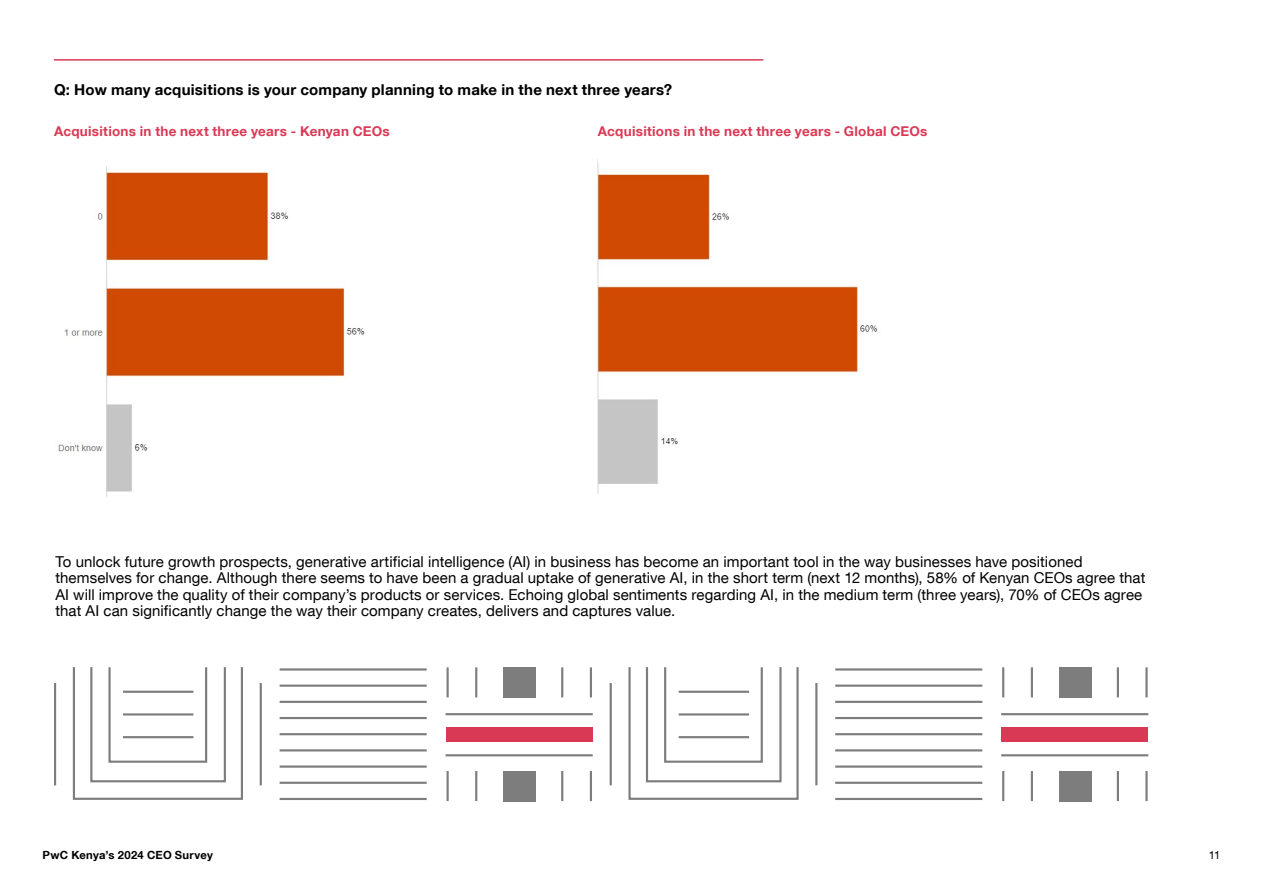
<style>
.page{position:relative;width:1263px;height:893px;background:#fff}
.page>*{position:absolute;margin:0;border:0;box-sizing:border-box;transform-origin:0 0}
.t1{font:15px/16.5px "Helvetica Neue LT Com";letter-spacing:.005em;color:#000}
.t2{font:700 15px "Helvetica Neue LT Com";letter-spacing:.015em;color:#000}
.t3{font:700 13.5px "Helvetica Neue LT Com";letter-spacing:.02em;color:#d93954}
.t4{font:700 11.25px "Helvetica Neue LT Com";letter-spacing:.025em;color:#000}
.t5{font:11.25px "Helvetica Neue LT Com";color:#000}
</style>
<div class="page">
<img style="left:57px;top:166px;width:308px;height:331px">
<img style="left:598px;top:163px;width:280px;height:331px">
<svg style="left:54px;top:667px;width:539px;height:135px"></svg>
<div style="left:446px;top:727px;width:147px;height:15px;background:#d93954"></div>
<div style="left:503px;top:667px;width:33px;height:30px;background:#7d7d7d"></div>
<div style="left:503px;top:771px;width:33px;height:30px;background:#7d7d7d"></div>
<svg style="left:609px;top:667px;width:540px;height:135px"></svg>
<div style="left:1001px;top:727px;width:147px;height:15px;background:#d93954"></div>
<div style="left:1059px;top:667px;width:32px;height:30px;background:#7d7d7d"></div>
<div style="left:1059px;top:771px;width:32px;height:30px;background:#7d7d7d"></div>
<hr style="left:54px;top:59px;width:709px;height:2px;background:#d93954">
<p class="t2" style="left:54px;top:80px;width:620px">Q: How many acquisitions is your company planning to make in the next three years?</p>
<p class="t3" style="left:54px;top:123px;width:337px">Acquisitions in the next three years - Kenyan CEOs</p>
<p class="t3" style="left:598px;top:123px;width:331px">Acquisitions in the next three years - Global CEOs</p>
<p class="t1" style="left:55px;top:553px;width:1091px">To unlock future growth prospects, generative artificial intelligence (AI) in business has become an important tool in the way businesses have positioned themselves for change. Although there seems to have been a gradual uptake of generative AI, in the short term (next 12 months), 58% of Kenyan CEOs agree that AI will improve the quality of their company’s products or services. Echoing global sentiments regarding AI, in the medium term (three years), 70% of CEOs agree that AI can significantly change the way their company creates, delivers and captures value.</p>
<p class="t4" style="left:43px;top:847px;width:172px">PwC Kenya’s 2024 CEO Survey</p>
<p class="t5" style="left:1209px;top:847px;width:13px">11</p>
</div>
